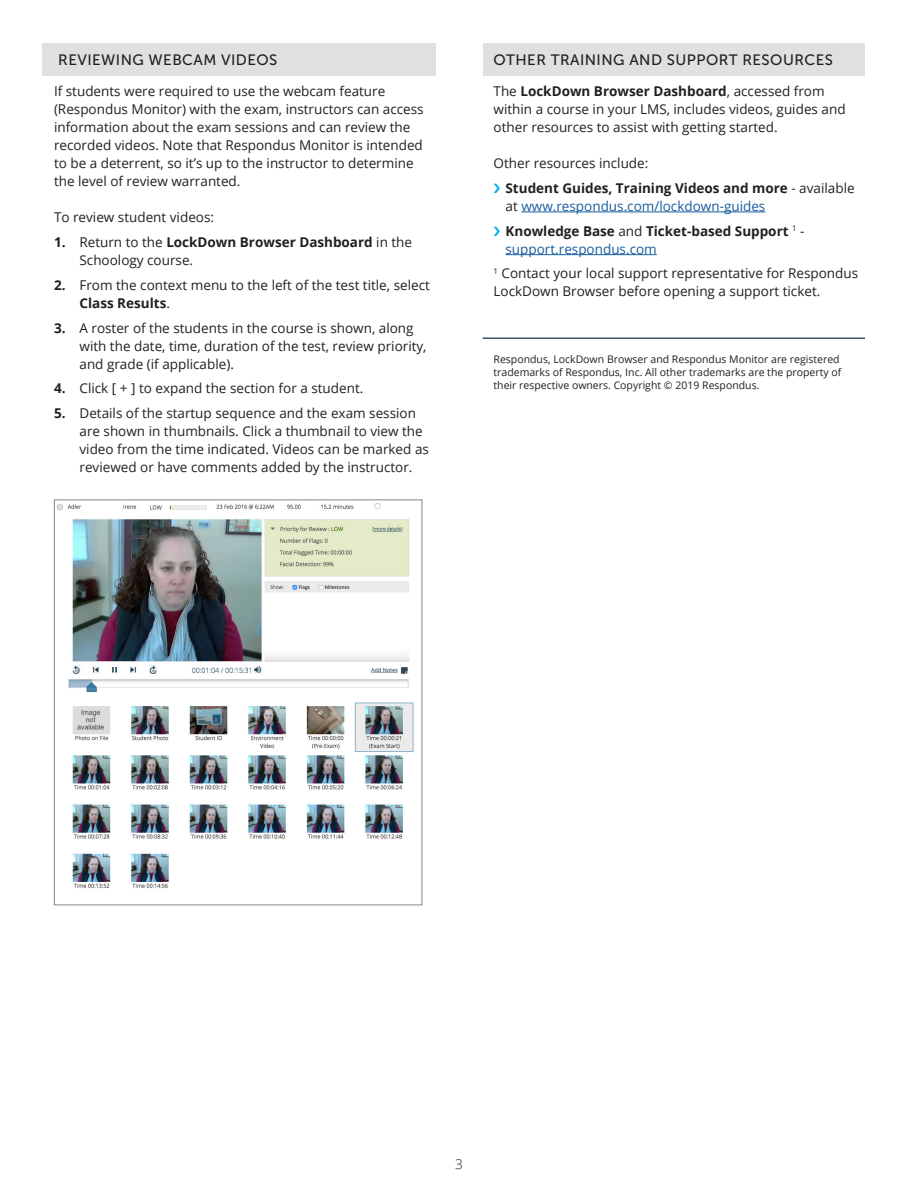
<style>
.page{position:relative;width:918px;height:1188px;background:#fff}
.page>*{position:absolute;margin:0;border:0;box-sizing:border-box;transform-origin:0 0}
.SUBHEAD{font:15px "Museo Sans 500";letter-spacing:.03em;color:#231f20}
.Small_Bulleted_List{font:13.5px/18px "Open Sans";color:#231f20}
.t1{font:700 13.5px/18px "Open Sans";color:#231f20}
.t2{font:300 13.5px "Open Sans";color:#231f20}
.t3{font:10.5px/12.6px "Open Sans";color:#231f20}
.s1{font-weight:700}
.s2{font-weight:400}
.s3{font-weight:400;color:#175d9e}
</style>
<div class="page">
<div style="left:484px;top:43px;width:381px;height:33px;background:#e1e0e1"></div>
<div style="left:42px;top:43px;width:393px;height:33px;background:#e1e0e1"></div>
<hr style="left:483px;top:338px;width:382px;height:1px;background:#435464">
<hr style="left:521px;top:212px;width:244px;height:1px;background:#175d9e">
<hr style="left:506px;top:254px;width:151px;height:1px;background:#175d9e">
<img style="left:57px;top:503px;width:357px;height:385px">
<div style="left:54px;top:500px;width:368px;height:405px;border:1px solid #868487"></div>
<p class="SUBHEAD" style="left:58px;top:51px;width:221px">REVIEWING WEBCAM VIDEOS</p>
<p class="Small_Bulleted_List" style="left:54px;top:82px;width:371px">If students were required to use the webcam feature (Respondus Monitor) with the exam, instructors can access information about the exam sessions and can review the recorded videos. Note that Respondus Monitor is intended to be a deterrent, so it’s up to the instructor to determine the level of review warranted.</p>
<p class="Small_Bulleted_List" style="left:54px;top:208px;width:162px">To review student videos:</p>
<p class="Small_Bulleted_List" style="left:80px;top:233px;width:334px;text-indent:-26px"><span class="s1">1.</span> Return to the <span class="s1">LockDown Browser Dashboard</span> in the<br>Schoology course.</p>
<p class="Small_Bulleted_List" style="left:80px;top:276px;width:352px;text-indent:-26px"><span class="s1">2.</span> From the context menu to the left of the test title, select<br><span class="s1">Class Results</span>.</p>
<p class="Small_Bulleted_List" style="left:80px;top:318px;width:349px;text-indent:-26px"><span class="s1">3.</span> A roster of the students in the course is shown, along with the date, time, duration of the test, review priority, and grade (if applicable).</p>
<p class="Small_Bulleted_List" style="left:54px;top:379px;width:311px"><span class="s1">4.</span> Click [ + ] to expand the section for a student.</p>
<p class="Small_Bulleted_List" style="left:80px;top:404px;width:351px;text-indent:-26px"><span class="s1">5.</span> Details of the startup sequence and the exam session are shown in thumbnails. Click a thumbnail to view the video from the time indicated. Videos can be marked as reviewed or have comments added by the instructor.</p>
<p class="SUBHEAD" style="left:494px;top:51px;width:341px">OTHER TRAINING AND SUPPORT RESOURCES</p>
<p class="Small_Bulleted_List" style="left:494px;top:82px;width:354px">The <span class="s1">LockDown Browser Dashboard</span>, accessed from within a course in your LMS, includes videos, guides and other resources to assist with getting started.</p>
<p class="Small_Bulleted_List" style="left:494px;top:154px;width:156px">Other resources include:</p>
<p class="t1" style="left:506px;top:179px;width:351px">Student Guides, Training Videos and more <span class="s2">- available at</span> <span class="s3">www.respondus.com/lockdown-guides</span></p>
<p class="t1" style="left:506px;top:221px;width:300px">Knowledge Base <span class="s2">and</span> Ticket-based Support <sup>1</sup> <span class="s2">- </span><span class="s3">support.respondus.com</span></p>
<p class="Small_Bulleted_List" style="left:494px;top:264px;width:366px"><sup>1</sup> Contact your local support representative for Respondus<br>LockDown Browser before opening a support ticket.</p>
<p class="t3" style="left:494px;top:353px;width:349px">Respondus, LockDown Browser and Respondus Monitor are registered trademarks of Respondus, Inc. All other trademarks are the property of their respective owners. Copyright © 2019 Respondus.</p>
<p class="t2" style="left:455px;top:1155px;width:9px">3</p>
</div>
